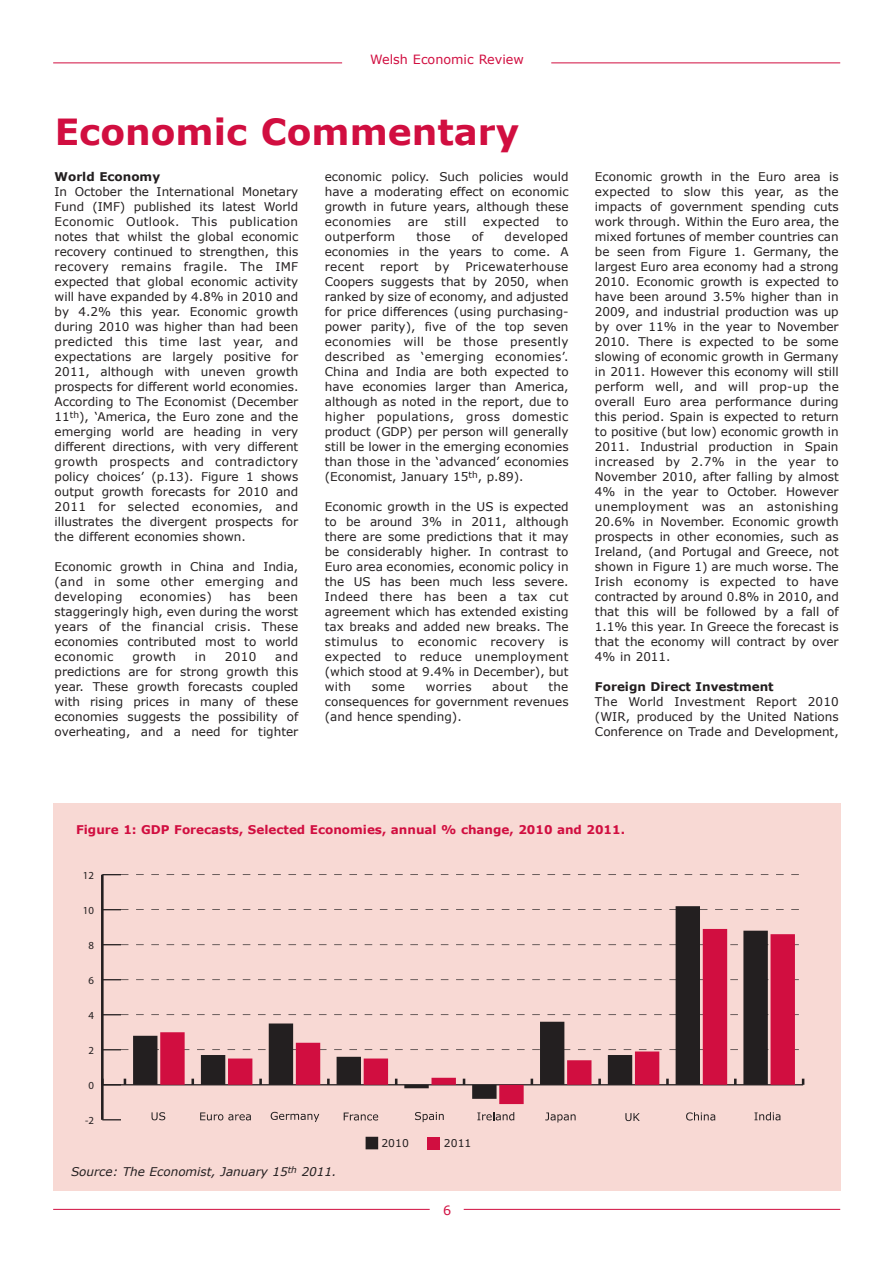
<style>
.page{position:relative;width:893px;height:1263px;background:#fff}
.page>*{position:absolute;margin:0;border:0;box-sizing:border-box;transform-origin:0 0}
.t1{font:700 36px "Verdana";color:#d10e40}
.t2{font:12.75px "Verdana";color:#d10e40}
.t3{font:12px/15px "Verdana";color:#231f20;text-align:justify}
.t4{font:700 12px "Verdana";color:#d10e40}
.t5{font:italic 12px "Verdana";color:#231f20}
.t6{font:700 12px "Verdana";color:#231f20}
.t7{font:12px "Verdana";letter-spacing:.025em;color:#231f20}
.t8{font:10.8px "Myriad Pro";color:#231f20}
.t9{font:10.8px "Verdana";color:#231f20}
</style>
<div class="page">
<hr style="left:53px;top:1209px;width:376px;height:1px;background:#d10e40">
<hr style="left:463px;top:1209px;width:377px;height:1px;background:#d10e40">
<hr style="left:53px;top:63px;width:289px;height:1px;background:#d10e40">
<hr style="left:551px;top:63px;width:289px;height:1px;background:#d10e40">
<div style="left:53px;top:803px;width:787px;height:388px;background:#f8d9d4"></div>
<svg style="left:767px;top:1112px;width:13px;height:8px"></svg>
<hr style="left:102px;top:1084px;width:701px;height:2px;background:#231f20">
<hr style="left:101px;top:875px;width:2px;height:245px;background:#231f20">
<svg style="left:102px;top:1119px;width:19px;height:2px"></svg>
<svg style="left:103px;top:1079px;width:23px;height:7px"></svg>
<svg style="left:103px;top:1049px;width:696px;height:2px"></svg>
<svg style="left:103px;top:1014px;width:696px;height:2px"></svg>
<svg style="left:103px;top:979px;width:696px;height:2px"></svg>
<svg style="left:103px;top:944px;width:696px;height:2px"></svg>
<svg style="left:103px;top:909px;width:696px;height:2px"></svg>
<svg style="left:102px;top:874px;width:697px;height:2px"></svg>
<svg style="left:767px;top:930px;width:28px;height:156px;background:#cf2751"></svg>
<svg style="left:133px;top:906px;width:634px;height:243px"></svg>
<div style="left:427px;top:1137px;width:13px;height:12px;background:#d10e40"></div>
<p class="t2" style="left:370px;top:52px;width:155px">Welsh Economic Review</p>
<h1 class="t1" style="left:55px;top:108px;width:466px">Economic Commentary</h1>
<p class="t6" style="left:55px;top:169px;width:107px">World Economy</p>
<p class="t3" style="left:55px;top:183px;width:245px">In October the International Monetary Fund (IMF) published its latest World Economic Outlook. This publication notes that whilst the global economic recovery continued to strengthen, this recovery remains fragile. The IMF expected that global economic activity will have expanded by 4.8% in 2010 and by 4.2% this year. Economic growth during 2010 was higher than had been predicted this time last year, and expectations are largely positive for 2011, although with uneven growth prospects for different world economies.<br>According to The Economist (December 11<sup>th</sup>), ‘America, the Euro zone and the emerging world are heading in very different directions, with very different growth prospects and contradictory policy choices’ (p.13). Figure 1 shows output growth forecasts for 2010 and 2011 for selected economies, and illustrates the divergent prospects for the different economies shown.</p>
<p class="t3" style="left:55px;top:558px;width:245px">Economic growth in China and India, (and in some other emerging and developing</p>
<p class="t3" style="left:55px;top:588px;width:245px;text-indent:213px">been staggeringly high, even during the worst years of the financial crisis. These economies contributed most to world economic</p>
<p class="t7" style="left:140px;top:589px;width:74px">economies)</p>
<p class="t3" style="left:229px;top:588px;width:23px">has</p>
<p class="t3" style="left:55px;top:648px;width:245px;text-indent:221px">and predictions are for strong growth this year. These growth forecasts coupled with rising prices in many of these economies suggests the possibility of overheating, and a need for tighter</p>
<p class="t3" style="left:132px;top:648px;width:45px">growth</p>
<p class="t3" style="left:195px;top:648px;width:13px">in</p>
<p class="t3" style="left:225px;top:648px;width:33px">2010</p>
<p class="t3" style="left:325px;top:168px;width:245px">economic policy. Such policies would have a moderating effect on economic growth in future years, although these economies</p>
<p class="t3" style="left:408px;top:213px;width:22px">are</p>
<p class="t3" style="left:444px;top:213px;width:24px">still</p>
<p class="t7" style="left:483px;top:214px;width:58px">expected</p>
<p class="t3" style="left:556px;top:213px;width:14px">to</p>
<p class="t7" style="left:325px;top:229px;width:72px">outperform</p>
<p class="t3" style="left:416px;top:228px;width:36px">those</p>
<p class="t3" style="left:471px;top:228px;width:13px">of</p>
<p class="t3" style="left:325px;top:228px;width:245px;text-indent:180px">developed economies in the years to come. A recent</p>
<p class="t3" style="left:325px;top:258px;width:245px;text-indent:140px">Pricewaterhouse Coopers suggests that by 2050, when ranked by size of economy, and adjusted for price differences (using purchasing&shy;power parity), five of the top seven economies will be those presently described as ‘emerging economies’.<br>China and India are both expected to have economies larger than America, although as noted in the report, due to higher populations, gross domestic product (GDP) per person will generally still be lower in the emerging economies than those in the ‘advanced’ economies (Economist, January 15<sup>th</sup>, p.89).</p>
<p class="t3" style="left:325px;top:498px;width:245px">Economic growth in the US is expected to be around 3% in 2011, although there are some predictions that it may be considerably higher. In contrast to Euro area economies, economic policy in the US has been much less severe.<br>Indeed there has been a tax cut agreement which has extended existing tax breaks and added new breaks. The stimulus to economic recovery is expected to reduce unemployment (which stood at 9.4% in December), but with</p>
<p class="t3" style="left:380px;top:258px;width:40px">report</p>
<p class="t3" style="left:434px;top:258px;width:16px">by</p>
<p class="t3" style="left:325px;top:678px;width:245px;text-indent:223px">the consequences for government revenues (and hence spending).</p>
<p class="t3" style="left:372px;top:678px;width:35px">some</p>
<p class="t7" style="left:425px;top:679px;width:47px">worries</p>
<p class="t3" style="left:492px;top:678px;width:37px">about</p>
<p class="t3" style="left:595px;top:168px;width:245px">Economic growth in the Euro area is expected to slow this year, as the impacts of government spending cuts work through. Within the Euro area, the mixed fortunes of member countries can be seen from Figure 1. Germany, the largest Euro area economy had a strong 2010. Economic growth is expected to have been around 3.5% higher than in 2009, and industrial production was up by over 11% in the year to November 2010. There is expected to be some slowing of economic growth in Germany in 2011. However this economy will still perform well, and will prop-up the overall Euro area performance during this period. Spain is expected to return to positive (but low) economic growth in 2011. Industrial production in Spain increased by 2.7% in the year to November 2010, after falling by almost 4% in the year to October. However unemployment was an astonishing 20.6% in November. Economic growth prospects in other economies, such as Ireland, (and Portugal and Greece, not shown in Figure 1) are much worse. The Irish economy is expected to have contracted by around 0.8% in 2010, and that this will be followed by a fall of 1.1% this year. In Greece the forecast is that the economy will contract by over 4% in 2011.</p>
<p class="t6" style="left:595px;top:679px;width:180px">Foreign Direct Investment</p>
<p class="t3" style="left:595px;top:693px;width:245px">The World Investment Report 2010 (WIR, produced by the United Nations Conference on Trade and Development,</p>
<p class="t4" style="left:76px;top:822px;width:550px">Figure 1: GDP Forecasts, Selected Economies, annual % change, 2010 and 2011.</p>
<p class="t8" style="left:83px;top:871px;width:13px">12</p>
<p class="t8" style="left:83px;top:906px;width:13px">10</p>
<p class="t8" style="left:88px;top:941px;width:7px">8</p>
<p class="t8" style="left:88px;top:976px;width:7px">6</p>
<p class="t8" style="left:88px;top:1011px;width:7px">4</p>
<p class="t8" style="left:88px;top:1046px;width:7px">2</p>
<p class="t8" style="left:88px;top:1081px;width:7px">0</p>
<p class="t8" style="left:85px;top:1116px;width:10px">-2</p>
<p class="t5" style="left:71px;top:1164px;width:267px">Source: The Economist, January 15<sup>th</sup> 2011.</p>
<p class="t9" style="left:381px;top:1136px;width:29px">2010</p>
<p class="t9" style="left:444px;top:1136px;width:29px">2011</p>
<p class="t2" style="left:443px;top:1203px;width:10px">6</p>
</div>
